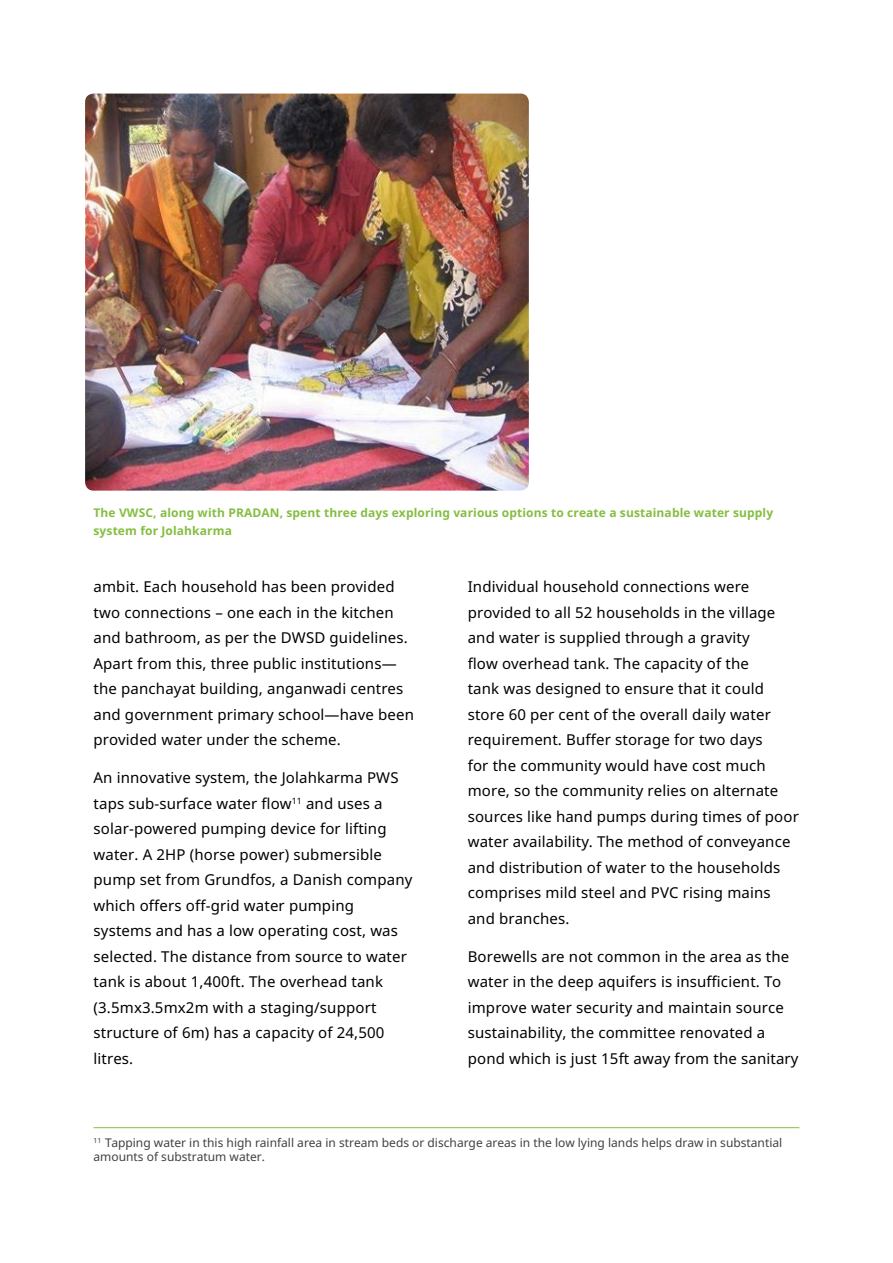
<style>
.page{position:relative;width:893px;height:1263px;background:#fff}
.page>*{position:absolute;margin:0;border:0;box-sizing:border-box;transform-origin:0 0}
.t1{font:15px/25.5px "Noto Sans";letter-spacing:.01em;color:#000}
.t2{font:12px/13.5px "Noto Sans";color:#414042}
.t3{font:700 12px/18px "Noto Sans";letter-spacing:.01em;color:#84be41}
</style>
<div class="page">
<img style="left:85px;top:94px;width:444px;height:397px">
<hr style="left:94px;top:1127px;width:705px;height:1px;background:#84be41">
<p class="t3" style="left:94px;top:503px;width:681px">The VWSC, along with PRADAN, spent three days exploring various options to create a sustainable water supply system for Jolahkarma</p>
<p class="t1" style="left:94px;top:573px;width:322px">ambit. Each household has been provided two connections – one each in the kitchen and bathroom, as per the DWSD guidelines.<br>Apart from this, three public institutions— the panchayat building, anganwadi centres and government primary school—have been provided water under the scheme.</p>
<p class="t1" style="left:94px;top:765px;width:320px">An innovative system, the Jolahkarma PWS taps sub-surface water flow<sup>11</sup> and uses a solar-powered pumping device for lifting water. A 2HP (horse power) submersible pump set from Grundfos, a Danish company which offers off-grid water pumping systems and has a low operating cost, was selected. The distance from source to water tank is about 1,400ft. The overhead tank (3.5mx3.5mx2m with a staging/support structure of 6m) has a capacity of 24,500 litres.</p>
<p class="t1" style="left:468px;top:573px;width:333px">Individual household connections were provided to all 52 households in the village and water is supplied through a gravity<br>flow overhead tank. The capacity of the<br>tank was designed to ensure that it could store 60 per cent of the overall daily water requirement. Buffer storage for two days<br>for the community would have cost much more, so the community relies on alternate sources like hand pumps during times of poor water availability. The method of conveyance and distribution of water to the households comprises mild steel and PVC rising mains and branches.</p>
<p class="t1" style="left:468px;top:943px;width:332px">Borewells are not common in the area as the water in the deep aquifers is insufficient. To improve water security and maintain source sustainability, the committee renovated a pond which is just 15ft away from the sanitary</p>
<p class="t2" style="left:94px;top:1136px;width:690px"><sup>11</sup> Tapping water in this high rainfall area in stream beds or discharge areas in the low lying lands helps draw in substantial amounts of substratum water.</p>
</div>
